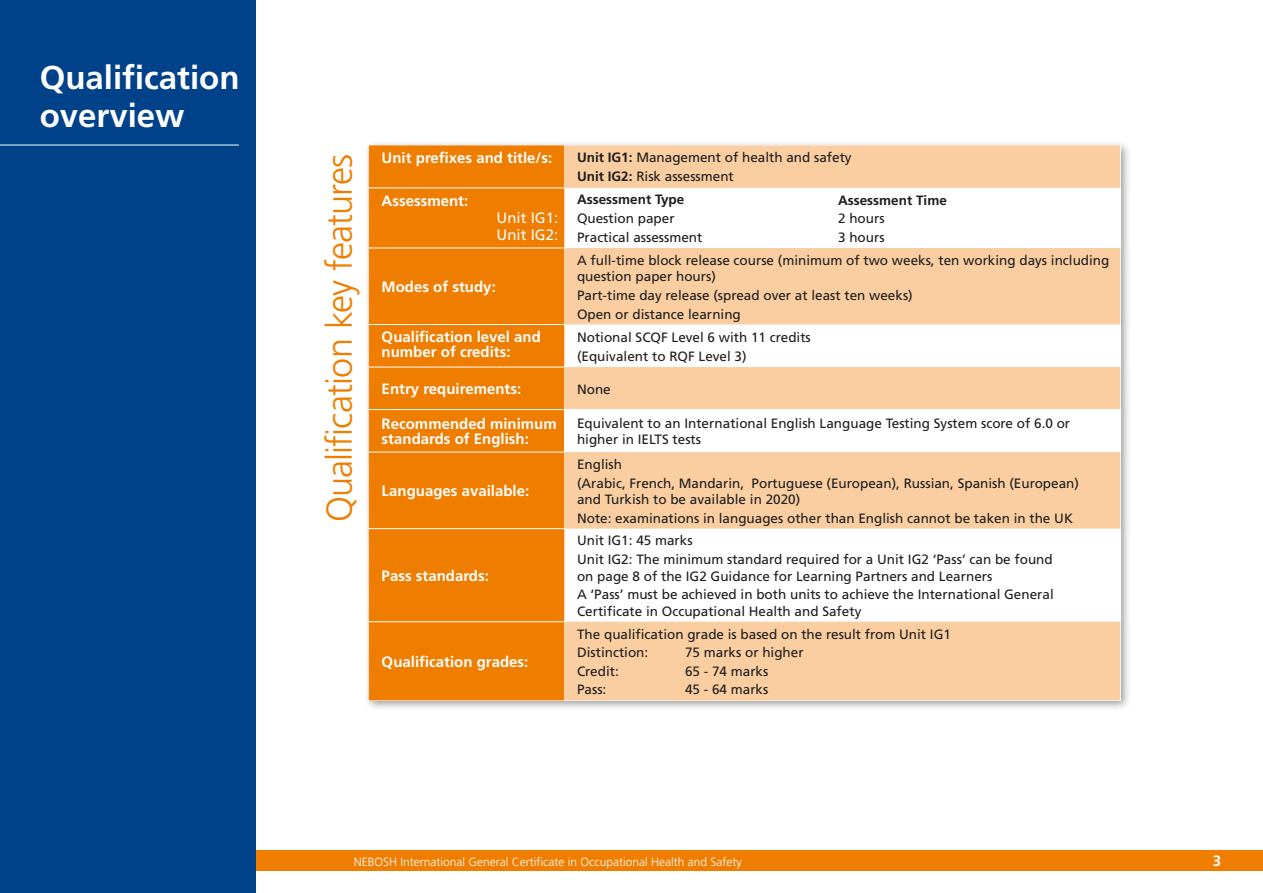
<style>
.page{position:relative;width:1263px;height:893px;background:#fff}
.page>*{position:absolute;margin:0;border:0;box-sizing:border-box;transform-origin:0 0}
.t1{font:300 36px "Frutiger";letter-spacing:-.025em;color:#ef7d00}
.t2{font:700 33px/37.5px "Frutiger";color:#fff}
.t3{font:700 15px/15px "Frutiger";color:#fff}
.t4{font:15px/17.1px "Frutiger";color:#fff}
.t5{font:700 15px "Frutiger LT Std";color:#fff}
.t6{font:13.5px/18.6px "Frutiger";color:#1d1d1b}
.t7{font:700 13.5px "Frutiger";color:#1d1d1b}
.t8{font:300 12px "Frutiger";color:#fff}
.s1{font-weight:700}
</style>
<div class="page">
<div style="left:256px;top:850px;width:1007px;height:21px;background:#ef7d00"></div>
<div style="left:0;top:0;width:256px;height:893px;background:#004289"></div>
<div style="left:364px;top:140px;width:767px;height:571px;background:#1d1d1b;opacity:.45"></div>
<div style="left:369px;top:145px;width:195px;height:555px;background:#ef7d00"></div>
<svg style="left:564px;top:145px;width:556px;height:555px;fill:#fbcea2"></svg>
<div style="left:564px;top:410px;width:556px;height:42px;background:#fff"></div>
<hr style="left:369px;top:188px;width:195px;height:1px;background:#fff">
<hr style="left:369px;top:248px;width:195px;height:1px;background:#fff">
<hr style="left:369px;top:324px;width:195px;height:1px;background:#fff">
<hr style="left:369px;top:367px;width:195px;height:1px;background:#fff">
<hr style="left:369px;top:409px;width:195px;height:1px;background:#fff">
<hr style="left:369px;top:452px;width:195px;height:1px;background:#fff">
<hr style="left:369px;top:528px;width:195px;height:1px;background:#fff">
<hr style="left:369px;top:621px;width:195px;height:1px;background:#fff">
<hr style="left:0;top:145px;width:239px;height:1px;background:#fff">
<h2 class="t2" style="left:40px;top:59px;width:201px">Qualification overview</h2>
<h1 class="t1" style="left:319px;top:522px;width:370px;rotate:-90deg">Qualification key features</h1>
<p class="t3" style="left:382px;top:150px;width:172px">Unit prefixes and title/s:</p>
<p class="t6" style="left:577px;top:148px;width:276px"><span class="s1">Unit IG1:</span> Management of health and safety<br><span class="s1">Unit IG2:</span> Risk assessment</p>
<p class="t3" style="left:382px;top:193px;width:88px">Assessment:</p>
<p class="t4" style="left:497px;top:209px;width:63px">Unit IG1:<br>Unit IG2:</p>
<p class="t7" style="left:838px;top:192px;width:110px">Assessment Time</p>
<p class="t6" style="left:838px;top:209px;width:48px">2 hours<br>3 hours</p>
<p class="t7" style="left:577px;top:192px;width:109px">Assessment Type</p>
<p class="t6" style="left:577px;top:209px;width:127px">Question paper<br>Practical assessment</p>
<p class="t3" style="left:382px;top:279px;width:116px">Modes of study:</p>
<p class="t6" style="left:577px;top:252px;width:534px;line-height:16.5px">A full-time block release course (minimum of two weeks, ten working days including question paper hours)</p>
<p class="t6" style="left:577px;top:286px;width:337px">Part-time day release (spread over at least ten weeks)<br>Open or distance learning</p>
<p class="t3" style="left:382px;top:329px;width:161px">Qualification level and number of credits:</p>
<p class="t6" style="left:577px;top:328px;width:235px">Notional SCQF Level 6 with 11 credits (Equivalent to RQF Level 3)</p>
<p class="t3" style="left:382px;top:381px;width:141px">Entry requirements:</p>
<p class="t6" style="left:577px;top:380px;width:35px">None</p>
<p class="t3" style="left:382px;top:416px;width:177px">Recommended minimum standards of English:</p>
<p class="t6" style="left:577px;top:415px;width:495px;line-height:16.5px">Equivalent to an International English Language Testing System score of 6.0 or higher in IELTS tests</p>
<p class="t3" style="left:382px;top:483px;width:149px">Languages available:</p>
<p class="t6" style="left:577px;top:455px;width:503px">English<br>(Arabic, French, Mandarin, Portuguese (European), Russian, Spanish (European)</p>
<p class="t6" style="left:577px;top:490px;width:497px">and Turkish to be available in 2020)<br>Note: examinations in languages other than English cannot be taken in the UK</p>
<p class="t3" style="left:382px;top:568px;width:109px">Pass standards:</p>
<p class="t3" style="left:382px;top:654px;width:148px">Qualification grades:</p>
<p class="t6" style="left:577px;top:531px;width:477px">Unit IG1: 45 marks<br>Unit IG2: The minimum standard required for a Unit IG2 ‘Pass’ can be found</p>
<p class="t6" style="left:577px;top:566px;width:478px">on page 8 of the IG2 Guidance for Learning Partners and Learners<br>A ‘Pass’ must be achieved in both units to achieve the International General</p>
<p class="t6" style="left:577px;top:602px;width:286px">Certificate in Occupational Health and Safety</p>
<p class="t6" style="left:577px;top:624px;width:375px">The qualification grade is based on the result from Unit IG1<br>Distinction:</p>
<p class="t6" style="left:685px;top:643px;width:120px">75 marks or higher</p>
<p class="t6" style="left:577px;top:662px;width:43px">Credit:</p>
<p class="t6" style="left:685px;top:662px;width:85px">65 - 74 marks</p>
<p class="t6" style="left:577px;top:680px;width:31px">Pass:</p>
<p class="t6" style="left:685px;top:680px;width:85px">45 - 64 marks</p>
<p class="t8" style="left:354px;top:855px;width:390px">NEBOSH International General Certificate in Occupational Health and Safety</p>
<p class="t5" style="left:1213px;top:852px;width:10px">3</p>
</div>
